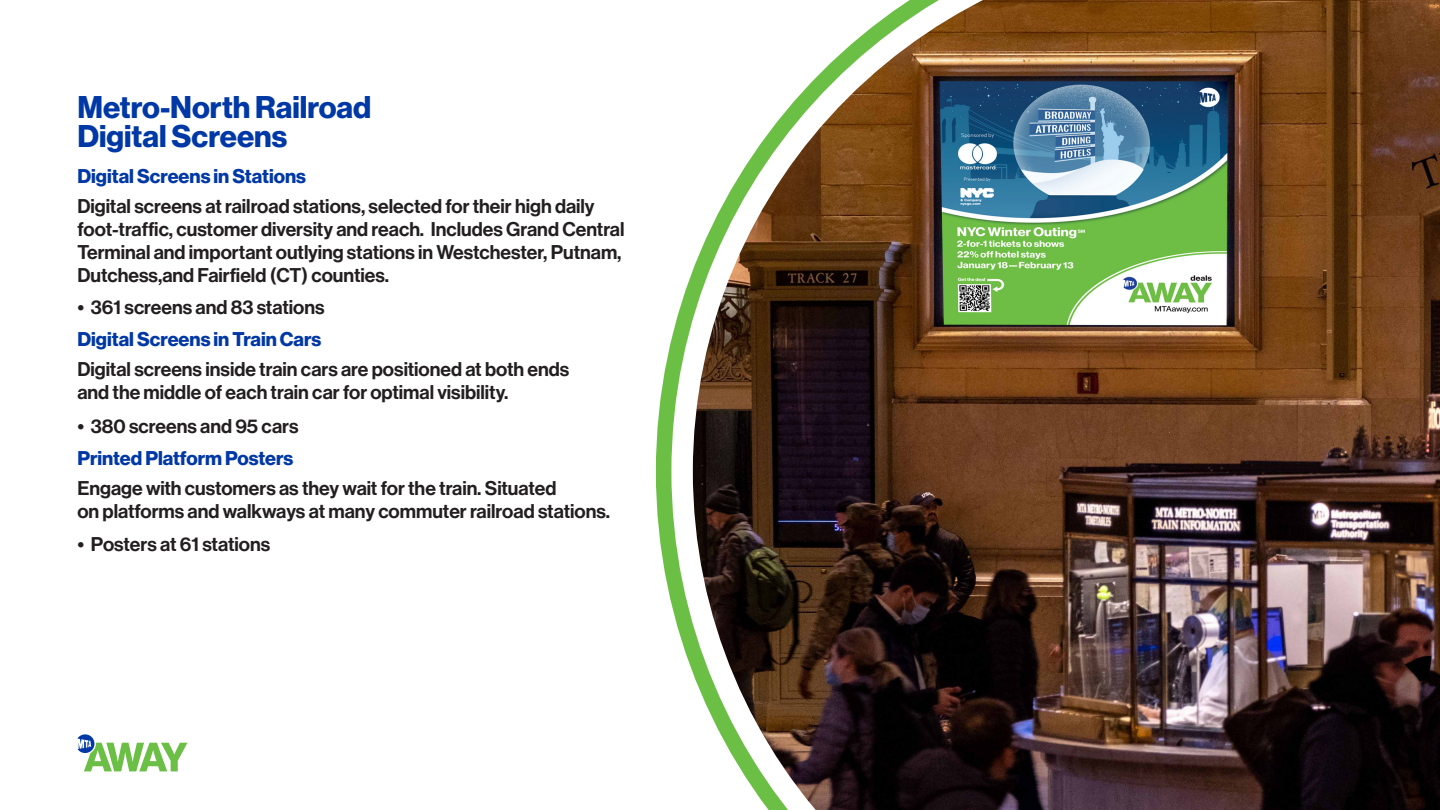
<style>
.page{position:relative;width:1440px;height:810px;background:#fff}
.page>*{position:absolute;margin:0;border:0;box-sizing:border-box;transform-origin:0 0}
.t1{font:30.75px/29.2px "N Haas Grotesk DS Pro 75 Bd";color:#0038a6}
.t2{font:19.5px/23.2px "N Haas Grotesk DS Pro 65 Md";color:#231f20}
.t3{font:19.5px "N Haas Grotesk DS Pro 75 Bd";color:#0038a6}
</style>
<div class="page">
<svg style="left:656px;top:318px;width:21px;height:307px"></svg>
<img style="left:677px;top:0;width:763px;height:810px">
<svg style="left:77px;top:734px;width:110px;height:37px"></svg>
<p class="t1" style="left:77px;top:93px;width:295px">Metro-North Railroad<br>Digital Screens</p>
<p class="t3" style="left:77px;top:164px;width:230px">Digital Screens in Stations</p>
<p class="t2" style="left:77px;top:195px;width:549px">Digital screens at railroad stations, selected for their high daily foot-traffic, customer diversity and reach. Includes Grand Central Terminal and important outlying stations in Westchester, Putnam, Dutchess,and Fairfield (CT) counties.</p>
<p class="t2" style="left:77px;top:296px;width:249px">• 361 screens and 83 stations</p>
<p class="t3" style="left:77px;top:328px;width:246px">Digital Screens in Train Cars</p>
<p class="t2" style="left:77px;top:358px;width:493px">Digital screens inside train cars are positioned at both ends and the middle of each train car for optimal visibility.</p>
<p class="t2" style="left:77px;top:415px;width:223px">• 380 screens and 95 cars</p>
<p class="t3" style="left:77px;top:446px;width:217px">Printed Platform Posters</p>
<p class="t2" style="left:77px;top:477px;width:534px">Engage with customers as they wait for the train. Situated<br>on platforms and walkways at many commuter railroad stations.</p>
<p class="t2" style="left:77px;top:533px;width:194px">• Posters at 61 stations</p>
</div>
